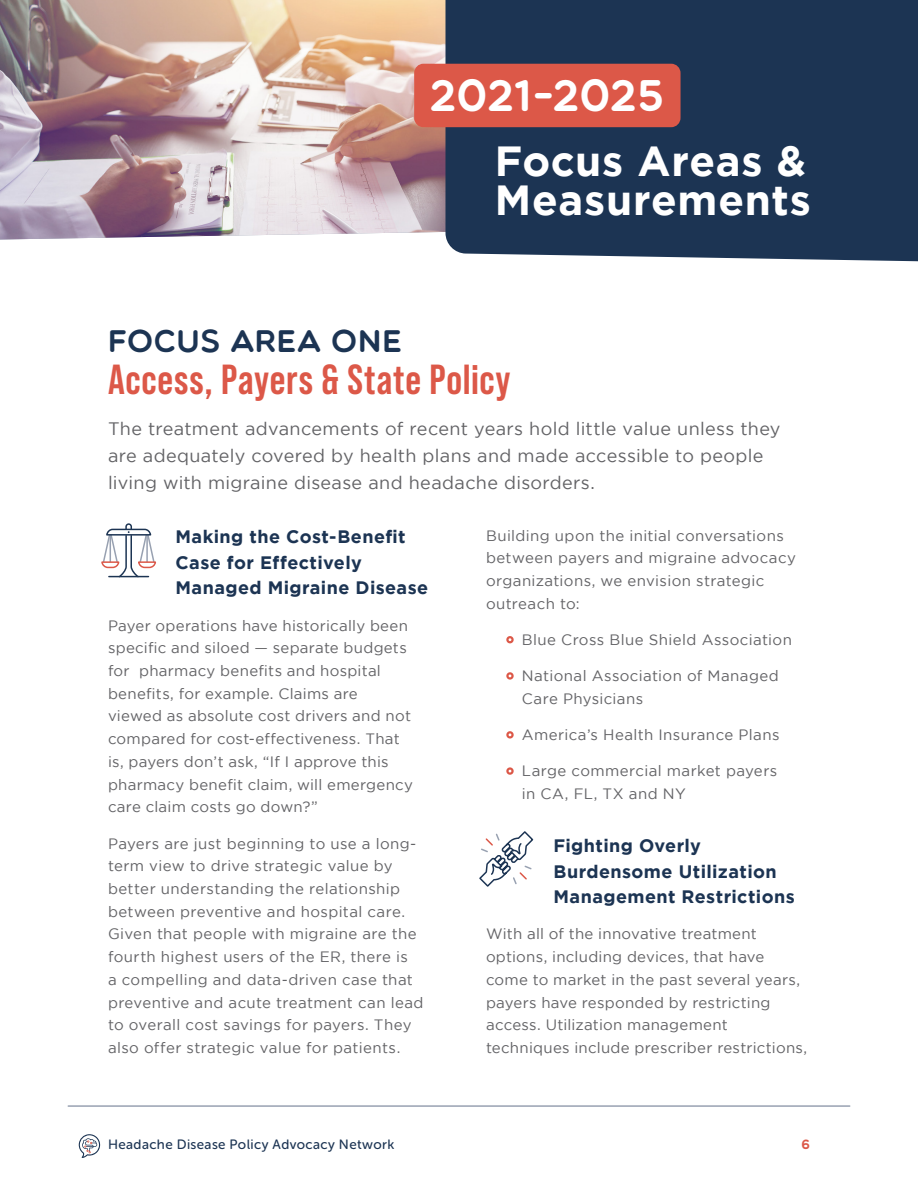
<style>
.page{position:relative;width:918px;height:1188px;background:#fff}
.page>*{position:absolute;margin:0;border:0;box-sizing:border-box;transform-origin:0 0}
.t1{font:45px "Multicolore";letter-spacing:.01em;color:#fff}
.t2{font:700 42px "Bebas Neue Pro";letter-spacing:.02em;color:#dc5848}
.t3{font:700 42px/39px "Gotham";letter-spacing:.015em;color:#fff}
.t4{font:31.5px "Multicolore";letter-spacing:.025em;color:#1c3453}
.Body_Copy_-_3{font:18px/27px "Gotham";letter-spacing:.02em;color:#636366}
.Body_Copy_-_3-2{font:700 18px/25.7px "Gotham";letter-spacing:.02em;color:#1c3453}
.Body_Copy_-_3-3{font:15px/22.6px "Gotham";letter-spacing:.02em;color:#636366}
.Body_Copy_-_3-4{font:13.5px "Museo Sans Rounded 500";letter-spacing:.03em;color:#1c3453}
.Body_Copy_-_3-5{font:13.5px "Multicolore";color:#dc5848}
.s1{font-weight:900;color:#dc5848}
</style>
<div class="page">
<img style="left:0;top:0;width:446px;height:240px">
<div style="left:446px;top:0;width:472px;height:262px;background:#1c3453"></div>
<div style="left:414px;top:64px;width:267px;height:63px;background:#dc5848;border-radius:9px"></div>
<svg style="left:479px;top:831px;width:55px;height:56px"></svg>
<svg style="left:101px;top:523px;width:56px;height:55px"></svg>
<svg style="left:79px;top:1134px;width:21px;height:24px"></svg>
<hr style="left:68px;top:1105px;width:782px;height:2px;background:#98a1b1">
<p class="t1" style="left:430px;top:68px;width:235px">2021-2025</p>
<p class="t3" style="left:495px;top:141px;width:318px">Focus Areas &amp;<br>Measurements</p>
<p class="t4" style="left:108px;top:322px;width:295px">FOCUS AREA ONE</p>
<p class="t2" style="left:108px;top:355px;width:404px">Access, Payers &amp; State Policy</p>
<p class="Body_Copy_-_3" style="left:108px;top:415px;width:674px">The treatment advancements of recent years hold little value unless they are adequately covered by health plans and made accessible to people living with migraine disease and headache disorders.</p>
<p class="Body_Copy_-_3-2" style="left:176px;top:523px;width:254px">Making the Cost-Benefit<br>Case for Effectively<br>Managed Migraine Disease</p>
<p class="Body_Copy_-_3-3" style="left:108px;top:614px;width:307px">Payer operations have historically been specific and siloed — separate budgets for pharmacy benefits and hospital benefits, for example. Claims are viewed as absolute cost drivers and not compared for cost-effectiveness. That is, payers don’t ask, “If I approve this pharmacy benefit claim, will emergency care claim costs go down?”</p>
<p class="Body_Copy_-_3-3" style="left:108px;top:832px;width:317px">Payers are just beginning to use a long&shy;term view to drive strategic value by better understanding the relationship between preventive and hospital care.<br>Given that people with migraine are the fourth highest users of the ER, there is<br>a compelling and data-driven case that preventive and acute treatment can lead to overall cost savings for payers. They also offer strategic value for patients.</p>
<p class="Body_Copy_-_3-3" style="left:486px;top:524px;width:311px">Building upon the initial conversations between payers and migraine advocacy organizations, we envision strategic outreach to:</p>
<p class="Body_Copy_-_3-3" style="left:506px;top:628px;width:287px"><span class="s1">•</span> Blue Cross Blue Shield Association</p>
<p class="Body_Copy_-_3-3" style="left:522px;top:664px;width:258px;text-indent:-16px"><span class="s1">•</span> National Association of Managed<br>Care Physicians</p>
<p class="Body_Copy_-_3-3" style="left:506px;top:723px;width:275px"><span class="s1">•</span> America’s Health Insurance Plans</p>
<p class="Body_Copy_-_3-3" style="left:522px;top:759px;width:257px;text-indent:-16px"><span class="s1">•</span> Large commercial market payers in CA, FL, TX and NY</p>
<p class="Body_Copy_-_3-2" style="left:554px;top:832px;width:243px">Fighting Overly<br>Burdensome Utilization<br>Management Restrictions</p>
<p class="Body_Copy_-_3-3" style="left:486px;top:923px;width:323px">With all of the innovative treatment options, including devices, that have come to market in the past several years, payers have responded by restricting access. Utilization management techniques include prescriber restrictions,</p>
<p class="Body_Copy_-_3-4" style="left:108px;top:1137px;width:288px">Headache Disease Policy Advocacy Network</p>
<p class="Body_Copy_-_3-5" style="left:801px;top:1136px;width:10px">6</p>
</div>
